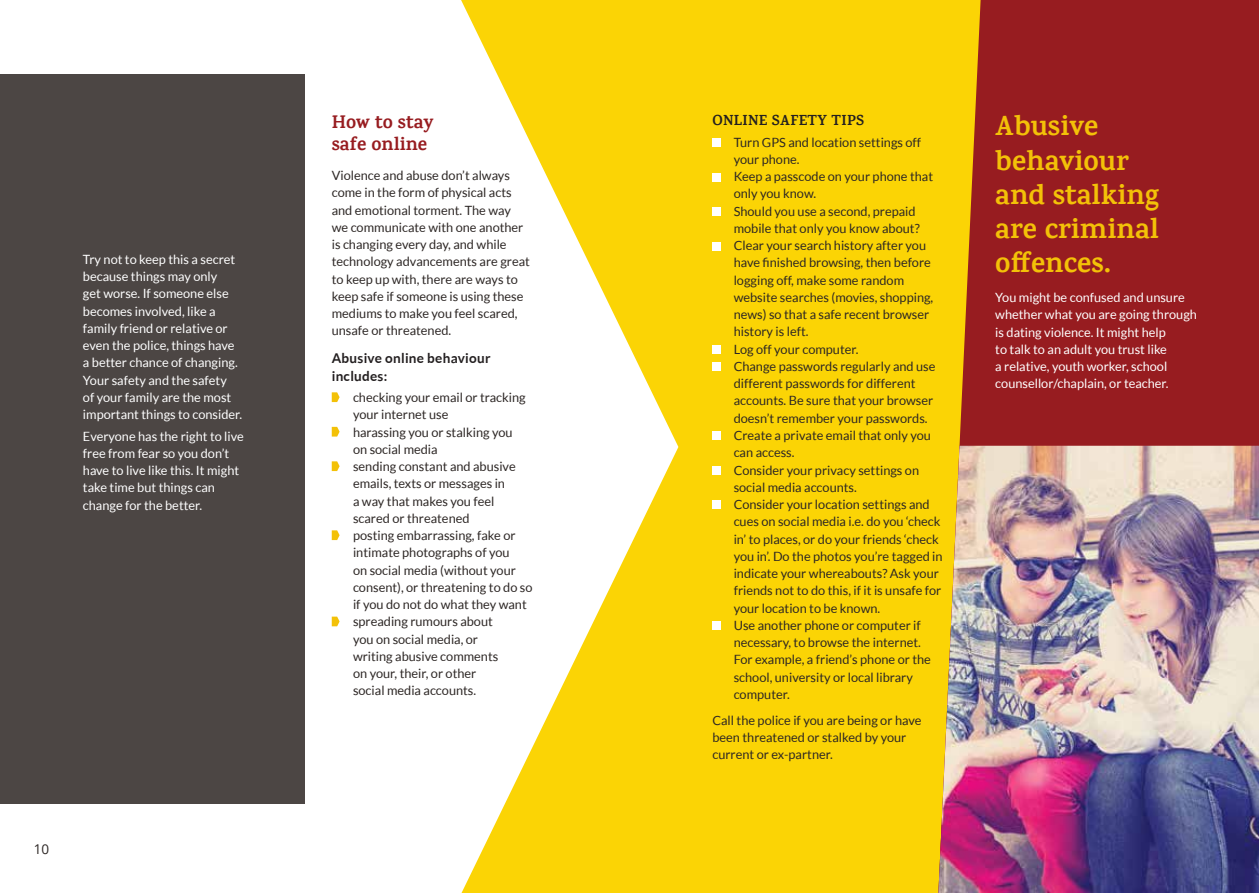
<style>
.page{position:relative;width:1259px;height:893px;background:#fff}
.page>*{position:absolute;margin:0;border:0;box-sizing:border-box;transform-origin:0 0}
.t1{font:700 28.5px/34.2px "Karma";color:#f3c108}
.t2{font:700 18.75px/22.5px "Karma";color:#971c20}
.t3{font:700 15px "Karma";letter-spacing:.02em;color:#231f20}
.t4{font:700 13.5px/17.2px "Lato";letter-spacing:.02em;color:#231f20}
.t5{font:13.5px "Open Sans";color:#2c2624}
.t6{font:12.75px/17.2px "Lato";color:#2c2624}
.t7{font:12.75px/17.2px "Lato";color:#fff}
</style>
<div class="page">
<div style="left:304px;top:0;width:955px;height:893px;background:#fbd405"></div>
<svg style="left:304px;top:0;width:374px;height:893px;fill:#fff"></svg>
<div style="left:0;top:74px;width:304px;height:730px;background:#4c4644"></div>
<div style="left:959px;top:0;width:300px;height:446px;background:#971c20"></div>
<div style="left:712px;top:138px;width:8px;height:9px;background:#fff"></div>
<div style="left:712px;top:173px;width:8px;height:8px;background:#fff"></div>
<div style="left:712px;top:207px;width:8px;height:9px;background:#fff"></div>
<div style="left:712px;top:242px;width:8px;height:8px;background:#fff"></div>
<div style="left:712px;top:345px;width:8px;height:9px;background:#fff"></div>
<div style="left:712px;top:363px;width:8px;height:8px;background:#fff"></div>
<div style="left:712px;top:432px;width:8px;height:8px;background:#fff"></div>
<div style="left:712px;top:466px;width:8px;height:8px;background:#fff"></div>
<div style="left:712px;top:501px;width:8px;height:8px;background:#fff"></div>
<div style="left:712px;top:621px;width:8px;height:9px;background:#fff"></div>
<svg style="left:332px;top:392px;width:7px;height:10px"></svg>
<svg style="left:332px;top:427px;width:7px;height:10px"></svg>
<svg style="left:332px;top:461px;width:7px;height:10px"></svg>
<svg style="left:332px;top:530px;width:7px;height:10px"></svg>
<svg style="left:332px;top:617px;width:7px;height:9px"></svg>
<img style="left:938px;top:446px;width:321px;height:447px">
<p class="t7" style="left:83px;top:251px;width:161px">Try not to keep this a secret because things may only<br>get worse. If someone else becomes involved, like a family friend or relative or even the police, things have a better chance of changing.<br>Your safety and the safety<br>of your family are the most important things to consider.</p>
<p class="t7" style="left:83px;top:427px;width:162px">Everyone has the right to live free from fear so you don’t have to live like this. It might take time but things can change for the better.</p>
<p class="t5" style="left:34px;top:839px;width:17px">10</p>
<h2 class="t2" style="left:332px;top:110px;width:103px">How to stay safe online</h2>
<p class="t6" style="left:332px;top:167px;width:200px">Violence and abuse don’t always come in the form of physical acts and emotional torment. The way we communicate with one another is changing every day, and while technology advancements are great to keep up with, there are ways to keep safe if someone is using these mediums to make you feel scared, unsafe or threatened.</p>
<p class="t4" style="left:332px;top:350px;width:160px">Abusive online behaviour includes:</p>
<p class="t6" style="left:353px;top:389px;width:181px">checking your email or tracking your internet use<br>harassing you or stalking you<br>on social media<br>sending constant and abusive emails, texts or messages in<br>a way that makes you feel scared or threatened<br>posting embarrassing, fake or intimate photographs of you<br>on social media (without your consent), or threatening to do so if you do not do what they want spreading rumours about<br>you on social media, or<br>writing abusive comments<br>on your, their, or other<br>social media accounts.</p>
<p class="t3" style="left:712px;top:111px;width:153px">ONLINE SAFETY TIPS</p>
<p class="t6" style="left:733px;top:133px;width:210px">Turn GPS and location settings off your phone.<br>Keep a passcode on your phone that only you know.<br>Should you use a second, prepaid mobile that only you know about?<br>Clear your search history after you have finished browsing, then before logging off, make some random website searches (movies, shopping, news) so that a safe recent browser history is left.<br>Log off your computer.<br>Change passwords regularly and use different passwords for different accounts. Be sure that your browser doesn’t remember your passwords.<br>Create a private email that only you can access.<br>Consider your privacy settings on social media accounts.<br>Consider your location settings and cues on social media i.e. do you ‘check in’ to places, or do your friends ‘check you in’. Do the photos you’re tagged in indicate your whereabouts? Ask your friends not to do this, if it is unsafe for your location to be known.<br>Use another phone or computer if necessary, to browse the internet.<br>For example, a friend’s phone or the school, university or local library computer.</p>
<p class="t6" style="left:712px;top:711px;width:210px">Call the police if you are being or have been threatened or stalked by your current or ex-partner.</p>
<h1 class="t1" style="left:995px;top:108px;width:165px">Abusive behaviour and stalking are criminal offences.</h1>
<p class="t7" style="left:995px;top:289px;width:203px">You might be confused and unsure whether what you are going through is dating violence. It might help<br>to talk to an adult you trust like<br>a relative, youth worker, school counsellor/chaplain, or teacher.</p>
</div>
